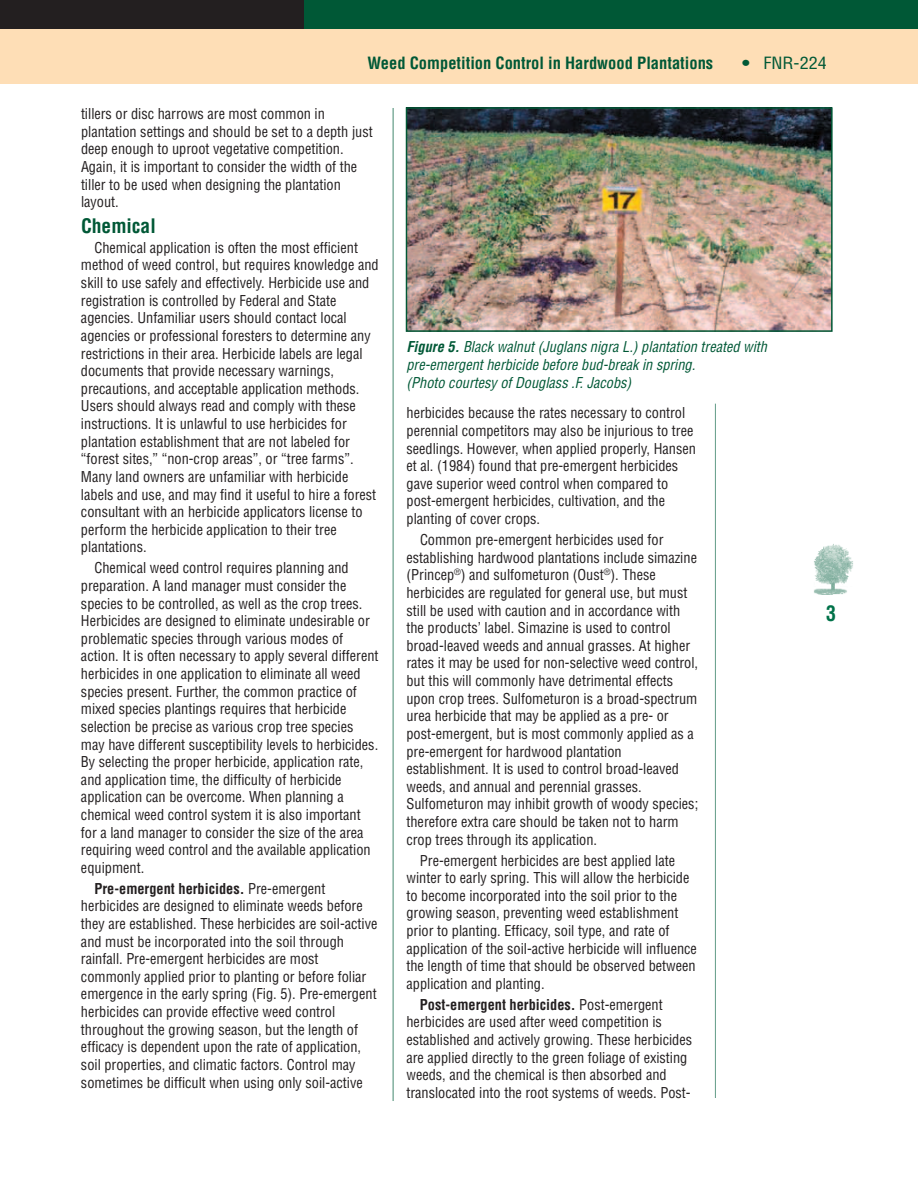
<style>
.page{position:relative;width:918px;height:1188px;background:#fff}
.page>*{position:absolute;margin:0;border:0;box-sizing:border-box;transform-origin:0 0}
.t1{font:700 condensed 21px "Helvetica";color:#007249;scale:.95 1}
.t2{font:700 condensed 19.5px "Helvetica";color:#005836}
.t3{font:700 condensed 16.5px "Helvetica";color:#005836}
.t4{font:condensed 16.5px "Helvetica";color:#005836;scale:1.1 1}
.t5{font:condensed 14.7px/17.5px "Helvetica";color:#231f20}
.t6{font:italic condensed 14.7px/17.5px "Helvetica";color:#005836}
.s1{font-weight:700}
</style>
<div class="page">
<img style="left:814px;top:544px;width:39px;height:51px">
<div style="left:0;top:27px;width:918px;height:57px;background:#fedeb6"></div>
<div style="left:260px;top:0;width:658px;height:28px;background:#005836"></div>
<div style="left:0;top:0;width:304px;height:28px;background:#231f20"></div>
<hr style="left:393px;top:108px;width:1px;height:993px;background:#5d9983">
<hr style="left:715px;top:404px;width:1px;height:694px;background:#5d9983">
<img style="left:409px;top:110px;width:421px;height:219px">
<div style="left:406px;top:107px;width:427px;height:225px;border:2px solid #005836"></div>
<p class="t3" style="left:368px;top:53px;width:347px">Weed Competition Control in Hardwood Plantations</p>
<p class="t4" style="left:742px;top:52px;width:79px"><span class="s1">•</span> FNR-224</p>
<p class="t5" style="left:81px;top:105px;width:293px">tillers or disc harrows are most common in plantation settings and should be set to a depth just deep enough to uproot vegetative competition.<br>Again, it is important to consider the width of the tiller to be used when designing the plantation layout.</p>
<h2 class="t2" style="left:81px;top:214px;width:76px">Chemical</h2>
<p class="t5" style="left:81px;top:238px;width:299px;text-indent:14px">Chemical application is often the most efficient method of weed control, but requires knowledge and skill to use safely and effectively. Herbicide use and registration is controlled by Federal and State agencies. Unfamiliar users should contact local agencies or professional foresters to determine any restrictions in their area. Herbicide labels are legal documents that provide necessary warnings, precautions, and acceptable application methods.<br>Users should always read and comply with these instructions. It is unlawful to use herbicides for plantation establishment that are not labeled for “forest sites,” “non-crop areas”, or “tree farms”.<br>Many land owners are unfamiliar with herbicide labels and use, and may find it useful to hire a forest consultant with an herbicide applicators license to perform the herbicide application to their tree plantations.</p>
<p class="t5" style="left:81px;top:559px;width:299px;text-indent:14px">Chemical weed control requires planning and preparation. A land manager must consider the species to be controlled, as well as the crop trees.<br>Herbicides are designed to eliminate undesirable or problematic species through various modes of action. It is often necessary to apply several different herbicides in one application to eliminate all weed species present. Further, the common practice of mixed species plantings requires that herbicide selection be precise as various crop tree species may have different susceptibility levels to herbicides.<br>By selecting the proper herbicide, application rate, and application time, the difficulty of herbicide application can be overcome. When planning a chemical weed control system it is also important for a land manager to consider the size of the area requiring weed control and the available application equipment.</p>
<p class="t5" style="left:81px;top:879px;width:298px;text-indent:14px"><span class="s1">Pre-emergent herbicides.</span> Pre-emergent herbicides are designed to eliminate weeds before they are established. These herbicides are soil-active and must be incorporated into the soil through rainfall. Pre-emergent herbicides are most commonly applied prior to planting or before foliar emergence in the early spring (Fig. 5). Pre-emergent herbicides can provide effective weed control throughout the growing season, but the length of efficacy is dependent upon the rate of application, soil properties, and climatic factors. Control may sometimes be difficult when using only soil-active</p>
<p class="t6" style="left:406px;top:338px;width:362px"><span class="s1">Figure 5.</span> Black walnut (Juglans nigra L.) plantation treated with pre-emergent herbicide before bud-break in spring.<br>(Photo courtesy of Douglass .F. Jacobs)</p>
<p class="t5" style="left:407px;top:404px;width:291px">herbicides because the rates necessary to control perennial competitors may also be injurious to tree seedlings. However, when applied properly, Hansen et al. (1984) found that pre-emergent herbicides gave superior weed control when compared to post-emergent herbicides, cultivation, and the planting of cover crops.</p>
<p class="t5" style="left:406px;top:530px;width:293px;text-indent:14px">Common pre-emergent herbicides used for establishing hardwood plantations include simazine (Princep<sup>®</sup>) and sulfometuron (Oust<sup>®</sup>). These herbicides are regulated for general use, but must still be used with caution and in accordance with the products’ label. Simazine is used to control broad-leaved weeds and annual grasses. At higher rates it may be used for non-selective weed control, but this will commonly have detrimental effects upon crop trees. Sulfometuron is a broad-spectrum urea herbicide that may be applied as a pre- or post-emergent, but is most commonly applied as a pre-emergent for hardwood plantation establishment. It is used to control broad-leaved weeds, and annual and perennial grasses.<br>Sulfometuron may inhibit growth of woody species; therefore extra care should be taken not to harm crop trees through its application.</p>
<p class="t5" style="left:406px;top:851px;width:292px;text-indent:14px">Pre-emergent herbicides are best applied late winter to early spring. This will allow the herbicide to become incorporated into the soil prior to the growing season, preventing weed establishment prior to planting. Efficacy, soil type, and rate of application of the soil-active herbicide will influence the length of time that should be observed between application and planting.</p>
<p class="t5" style="left:406px;top:995px;width:287px;text-indent:14px"><span class="s1">Post-emergent herbicides.</span> Post-emergent herbicides are used after weed competition is established and actively growing. These herbicides are applied directly to the green foliage of existing weeds, and the chemical is then absorbed and translocated into the root systems of weeds. Post-</p>
<h1 class="t1" style="left:826px;top:600px;width:12px">3</h1>
</div>
